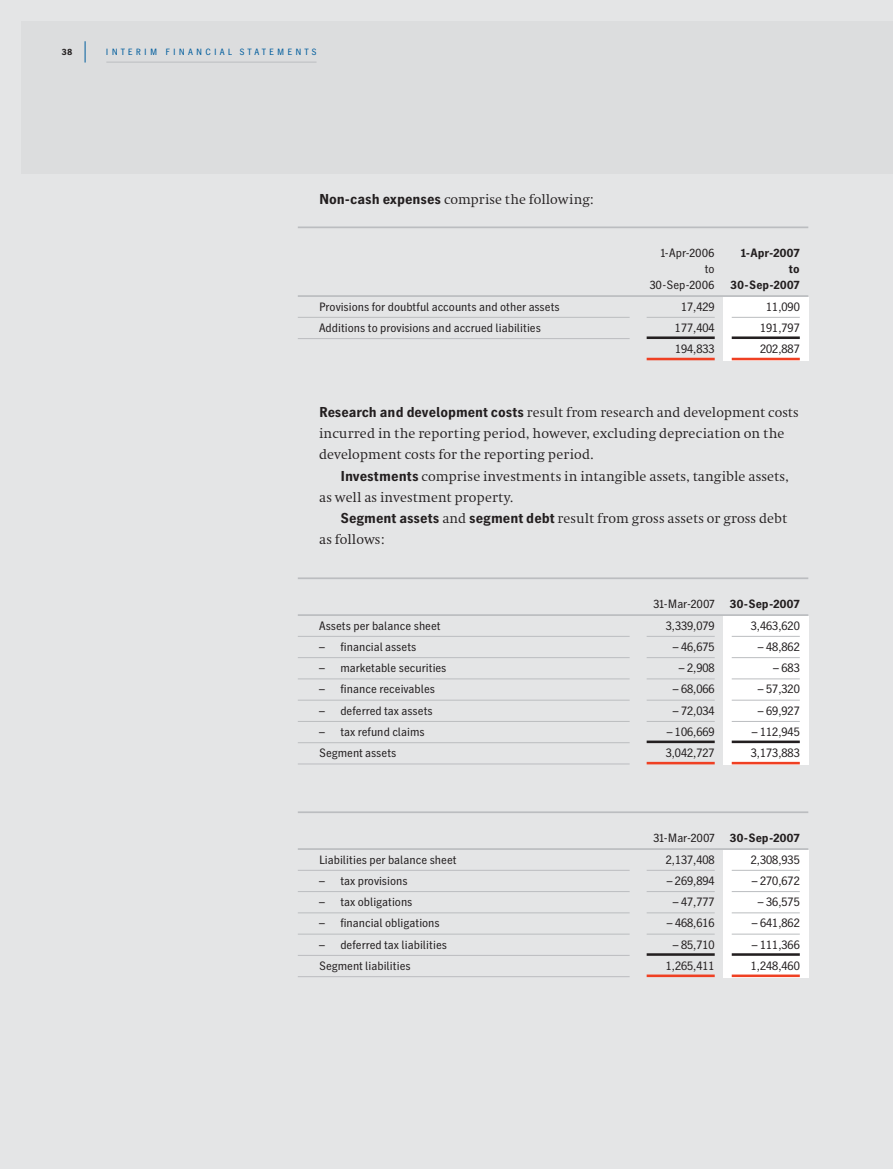
<style>
.page{position:relative;width:893px;height:1169px;background:#fff}
.page>*{position:absolute;margin:0;border:0;box-sizing:border-box;transform-origin:0 0}
.t1{font:14.25px/21.3px "HD Antiqua NM";color:#231f20}
.t2{font:12px "HD Gothic Tab NM";color:#231f20}
.t3{font:12px "HD Gothic Prop NM";color:#231f20}
.t4{font:700 12px "HD Gothic Prop NM";color:#231f20}
.t5{font:9px "HD Gothic Prop NM";letter-spacing:.35em;color:#005d9d}
.t6{font:700 9px "HD Gothic Prop NM";color:#231f20}
.s1{font-family:"HD Gothic Prop NM";font-weight:700}
.s2{font-family:"HD Gothic Tab NM"}
.s3{font-family:"HD Gothic Prop NM"}
</style>
<div class="page">
<div style="left:0;top:0;width:892px;height:1168px;background:#e4e5e6"></div>
<div style="left:21px;top:21px;width:871px;height:152px;background:#dcddde"></div>
<div style="left:723px;top:616px;width:85px;height:148px;background:#fff"></div>
<hr style="left:298px;top:636px;width:331px;height:1px;background:#bbbdc0">
<hr style="left:731px;top:636px;width:68px;height:1px;background:#bbbdc0">
<hr style="left:646px;top:636px;width:68px;height:1px;background:#bbbdc0">
<hr style="left:298px;top:657px;width:331px;height:1px;background:#bbbdc0">
<hr style="left:731px;top:657px;width:68px;height:1px;background:#bbbdc0">
<hr style="left:646px;top:657px;width:68px;height:1px;background:#bbbdc0">
<hr style="left:298px;top:678px;width:331px;height:1px;background:#bbbdc0">
<hr style="left:731px;top:678px;width:68px;height:1px;background:#bbbdc0">
<hr style="left:646px;top:678px;width:68px;height:1px;background:#bbbdc0">
<hr style="left:298px;top:699px;width:331px;height:1px;background:#bbbdc0">
<hr style="left:731px;top:699px;width:68px;height:1px;background:#bbbdc0">
<hr style="left:646px;top:699px;width:68px;height:1px;background:#bbbdc0">
<hr style="left:298px;top:721px;width:331px;height:1px;background:#bbbdc0">
<hr style="left:731px;top:721px;width:68px;height:1px;background:#bbbdc0">
<hr style="left:646px;top:721px;width:68px;height:1px;background:#bbbdc0">
<hr style="left:298px;top:742px;width:331px;height:1px;background:#bbbdc0">
<hr style="left:298px;top:763px;width:331px;height:1px;background:#bbbdc0">
<hr style="left:731px;top:740px;width:68px;height:3px;background:#231f20">
<hr style="left:731px;top:762px;width:68px;height:2px;background:#ef4023">
<hr style="left:646px;top:740px;width:68px;height:3px;background:#231f20">
<hr style="left:646px;top:762px;width:68px;height:2px;background:#ef4023">
<div style="left:723px;top:850px;width:85px;height:127px;background:#fff"></div>
<hr style="left:298px;top:870px;width:331px;height:1px;background:#bbbdc0">
<hr style="left:298px;top:614px;width:510px;height:2px;background:#bbbdc0">
<hr style="left:298px;top:848px;width:510px;height:2px;background:#bbbdc0">
<hr style="left:298px;top:577px;width:510px;height:2px;background:#bbbdc0">
<hr style="left:298px;top:811px;width:510px;height:2px;background:#bbbdc0">
<hr style="left:731px;top:870px;width:68px;height:1px;background:#bbbdc0">
<hr style="left:646px;top:870px;width:68px;height:1px;background:#bbbdc0">
<hr style="left:298px;top:891px;width:331px;height:1px;background:#bbbdc0">
<hr style="left:731px;top:891px;width:68px;height:1px;background:#bbbdc0">
<hr style="left:646px;top:891px;width:68px;height:1px;background:#bbbdc0">
<hr style="left:298px;top:912px;width:331px;height:1px;background:#bbbdc0">
<hr style="left:731px;top:912px;width:68px;height:1px;background:#bbbdc0">
<hr style="left:646px;top:912px;width:68px;height:1px;background:#bbbdc0">
<hr style="left:298px;top:933px;width:331px;height:1px;background:#bbbdc0">
<hr style="left:731px;top:933px;width:68px;height:1px;background:#bbbdc0">
<hr style="left:646px;top:933px;width:68px;height:1px;background:#bbbdc0">
<hr style="left:298px;top:955px;width:331px;height:1px;background:#bbbdc0">
<hr style="left:298px;top:976px;width:331px;height:1px;background:#bbbdc0">
<hr style="left:731px;top:953px;width:68px;height:2px;background:#231f20">
<hr style="left:731px;top:974px;width:68px;height:3px;background:#ef4023">
<hr style="left:646px;top:953px;width:68px;height:2px;background:#231f20">
<hr style="left:646px;top:974px;width:68px;height:3px;background:#ef4023">
<div style="left:723px;top:297px;width:85px;height:63px;background:#fff"></div>
<hr style="left:298px;top:317px;width:331px;height:1px;background:#bbbdc0">
<hr style="left:298px;top:295px;width:510px;height:2px;background:#bbbdc0">
<hr style="left:298px;top:226px;width:510px;height:2px;background:#bbbdc0">
<hr style="left:731px;top:317px;width:68px;height:1px;background:#bbbdc0">
<hr style="left:646px;top:317px;width:68px;height:1px;background:#bbbdc0">
<hr style="left:298px;top:338px;width:331px;height:1px;background:#bbbdc0">
<hr style="left:731px;top:336px;width:68px;height:3px;background:#231f20">
<hr style="left:646px;top:336px;width:68px;height:3px;background:#231f20">
<hr style="left:731px;top:358px;width:68px;height:2px;background:#ef4023">
<hr style="left:646px;top:358px;width:68px;height:2px;background:#ef4023">
<hr style="left:106px;top:62px;width:210px;height:1px;background:#bbbdc0">
<svg style="left:85px;top:41px;width:1px;height:22px"></svg>
<p class="t6" style="left:62px;top:49px;width:12px">38</p>
<p class="t5" style="left:106px;top:49px;width:212px">INTERIM FINANCIAL STATEMENTS</p>
<p class="t1" style="left:319px;top:190px;width:276px"><span class="s1">Non-cash expenses</span> comprise the following:</p>
<p class="t3" style="left:660px;top:249px;width:55px">1-Apr-2006</p>
<p class="t4" style="left:740px;top:249px;width:60px">1-Apr-2007</p>
<p class="t3" style="left:704px;top:265px;width:11px">to</p>
<p class="t4" style="left:789px;top:265px;width:12px">to</p>
<p class="t3" style="left:649px;top:281px;width:67px">30-Sep-2006</p>
<p class="t4" style="left:730px;top:281px;width:71px">30-Sep-2007</p>
<p class="t3" style="left:319px;top:302px;width:242px">Provisions for doubtful accounts and other assets</p>
<p class="t2" style="left:681px;top:302px;width:35px">17,429</p>
<p class="t2" style="left:766px;top:302px;width:35px">11,090</p>
<p class="t2" style="left:319px;top:323px;width:223px">Additions to provisions and accrued liabilities</p>
<p class="t2" style="left:675px;top:323px;width:41px">177,404</p>
<p class="t2" style="left:760px;top:323px;width:41px">191,797</p>
<p class="t2" style="left:675px;top:344px;width:41px">194,833</p>
<p class="t2" style="left:760px;top:344px;width:41px">202,887</p>
<p class="t1" style="left:319px;top:403px;width:481px"><span class="s1">Research and development costs</span> result from research and development costs incurred in the reporting period, however, excluding depreciation on the development costs for the reporting period.</p>
<p class="t1" style="left:319px;top:467px;width:471px;text-indent:21px"><span class="s1">Investments</span> comprise investments in intangible assets, tangible assets, as well as investment property.</p>
<p class="t1" style="left:319px;top:509px;width:469px;text-indent:21px"><span class="s1">Segment assets</span> and <span class="s1">segment debt</span> result from gross assets or gross debt as follows:</p>
<p class="t3" style="left:653px;top:599px;width:63px">31-Mar-2007</p>
<p class="t4" style="left:729px;top:599px;width:72px">30-Sep-2007</p>
<p class="t3" style="left:319px;top:621px;width:123px">Assets per balance sheet</p>
<p class="t2" style="left:665px;top:621px;width:50px">3,339,079</p>
<p class="t2" style="left:750px;top:621px;width:50px">3,463,620</p>
<p class="t3" style="left:319px;top:642px;width:99px"><span class="s2">–</span> financial assets</p>
<p class="t2" style="left:673px;top:642px;width:43px">– 46,675</p>
<p class="t2" style="left:758px;top:642px;width:43px">– 48,862</p>
<p class="t2" style="left:319px;top:663px;width:129px">– marketable <span class="s3">securities</span></p>
<p class="t2" style="left:679px;top:663px;width:37px">– 2,908</p>
<p class="t2" style="left:773px;top:663px;width:28px">– 683</p>
<p class="t3" style="left:319px;top:685px;width:117px"><span class="s2">– fi</span>nance receivables</p>
<p class="t2" style="left:673px;top:685px;width:43px">– 68,066</p>
<p class="t2" style="left:758px;top:685px;width:43px">– 57,320</p>
<p class="t3" style="left:319px;top:706px;width:115px">– deferred tax assets</p>
<p class="t2" style="left:673px;top:706px;width:43px">– 72,034</p>
<p class="t2" style="left:758px;top:706px;width:43px">– 69,927</p>
<p class="t3" style="left:319px;top:727px;width:107px"><span class="s2">–</span> tax refund claims</p>
<p class="t2" style="left:666px;top:727px;width:49px">– 106,669</p>
<p class="t2" style="left:751px;top:727px;width:49px">– 112,945</p>
<p class="t3" style="left:319px;top:748px;width:79px">Segment assets</p>
<p class="t2" style="left:665px;top:748px;width:50px">3,042,727</p>
<p class="t2" style="left:750px;top:748px;width:50px">3,173,883</p>
<p class="t3" style="left:653px;top:833px;width:63px">31-Mar-2007</p>
<p class="t4" style="left:729px;top:833px;width:72px">30-Sep-2007</p>
<p class="t3" style="left:319px;top:855px;width:139px">Liabilities per balance sheet</p>
<p class="t2" style="left:665px;top:855px;width:50px">2,137,408</p>
<p class="t2" style="left:750px;top:855px;width:50px">2,308,935</p>
<p class="t2" style="left:319px;top:876px;width:90px">– tax provisions</p>
<p class="t2" style="left:666px;top:876px;width:49px">– 269,894</p>
<p class="t2" style="left:751px;top:876px;width:49px">– 270,672</p>
<p class="t3" style="left:319px;top:897px;width:95px"><span class="s2">–</span> tax obligations</p>
<p class="t2" style="left:673px;top:897px;width:43px">– 47,777</p>
<p class="t2" style="left:758px;top:897px;width:43px">– 36,575</p>
<p class="t3" style="left:319px;top:918px;width:122px"><span class="s2">–</span> financial obligations</p>
<p class="t2" style="left:666px;top:918px;width:49px">– 468,616</p>
<p class="t2" style="left:751px;top:918px;width:49px">– 641,862</p>
<p class="t3" style="left:319px;top:940px;width:129px"><span class="s2">–</span> deferred tax liabilities</p>
<p class="t2" style="left:673px;top:940px;width:43px">– 85,710</p>
<p class="t2" style="left:751px;top:940px;width:49px">– 111,366</p>
<p class="t3" style="left:319px;top:961px;width:93px">Segment liabilities</p>
<p class="t2" style="left:665px;top:961px;width:50px">1,265,411</p>
<p class="t2" style="left:750px;top:961px;width:50px">1,248,460</p>
</div>
